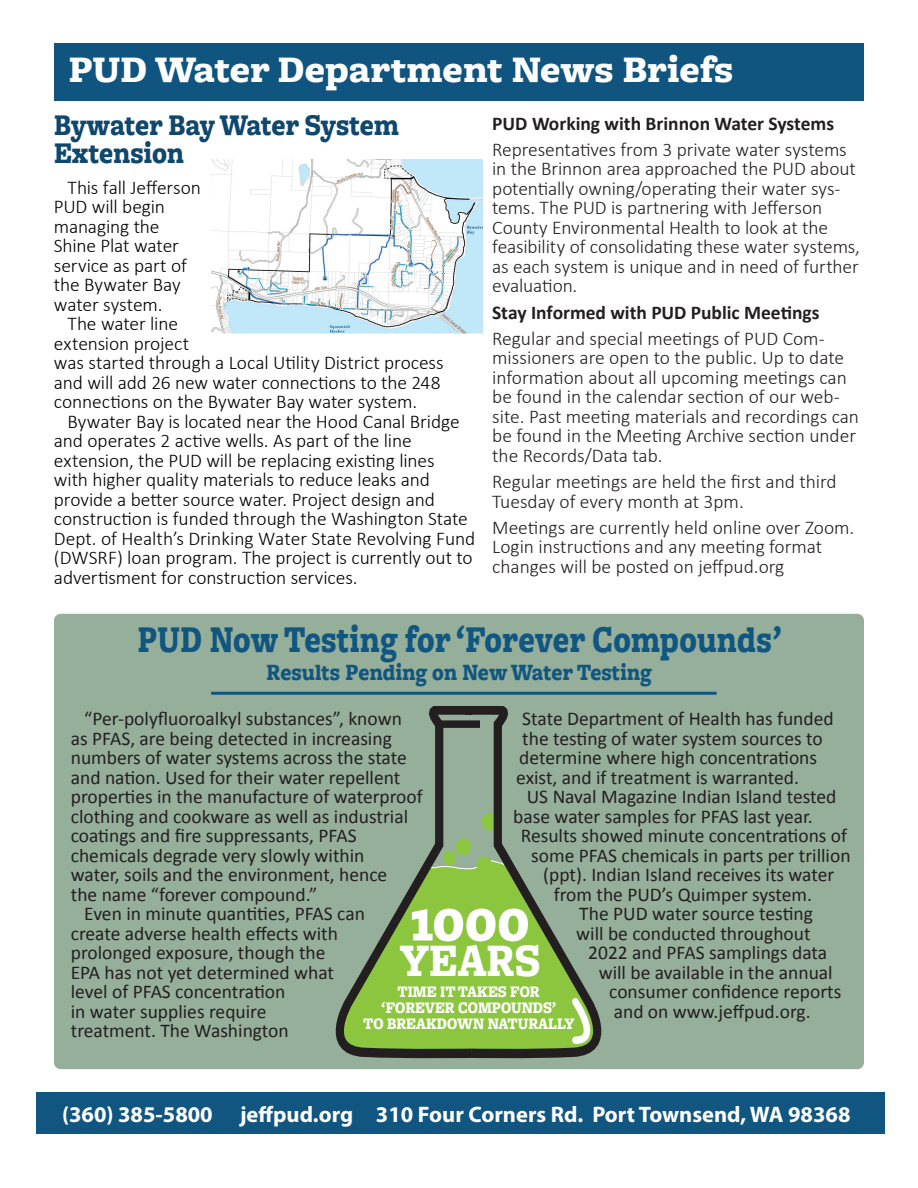
<style>
.page{position:relative;width:918px;height:1188px;background:#fff}
.page>*{position:absolute;margin:0;border:0;box-sizing:border-box;transform-origin:0 0}
.t1{font:900 64.35px "Freight Macro Pro";color:#fff;scale:.88 1}
.t2{font:900 48.45px "Freight Macro Pro";color:#fff;scale:.88 1}
.t3{font:900 39.3px "Freight Macro Pro";letter-spacing:.01em;color:#115681;scale:.8 1}
.t4{font:900 39px "Freight Macro Pro";color:#fff}
.t5{font:900 31.35px/28.5px "Freight Macro Pro";color:#0f476d;scale:.86 1}
.t6{font:900 24.3px "Freight Macro Pro";letter-spacing:.005em;color:#115681;scale:.86 1}
.t7{font:700 22.5px "Myriad Pro";color:#fff}
.t8{font:19.5px "Calibri";color:#231f20}
.t9{font:300 19.5px/19.5px "Calibri";color:#231f20}
.t10{font:300 19.5px/19.5px "Calibri";letter-spacing:-.005em;color:#000}
.t11{font:700 19.5px "Calibri";color:#231f20}
.t12{font:900 16.8px/15.9px "Freight Macro Pro";color:#fff;text-align:center;scale:.88 1}
</style>
<div class="page">
<div style="left:36px;top:1093px;width:849px;height:41px;background:#115681"></div>
<div style="left:54px;top:43px;width:810px;height:57px;background:#0f557f"></div>
<div style="left:54px;top:614px;width:810px;height:455px;background:#96af9a;border-radius:7px"></div>
<svg style="left:335px;top:706px;width:262px;height:353px"></svg>
<svg style="left:569px;top:994px;width:33px;height:53px;background:#879f6a"></svg>
<div style="left:439px;top:721px;width:41px;height:7px;background:#231f20"></div>
<div style="left:443px;top:851px;width:13px;height:14px;background:#8bc63e;border-radius:50%"></div>
<div style="left:456px;top:838px;width:15px;height:18px;background:#8bc63e;border-radius:50%"></div>
<div style="left:477px;top:856px;width:15px;height:18px;background:#8bc63e;border-radius:50%"></div>
<hr style="left:211px;top:692px;width:506px;height:3px;background:#115681">
<img style="left:211px;top:159px;width:271px;height:175px">
<h3 class="t4" style="left:69px;top:43px;width:666px">PUD Water Department News Briefs</h3>
<h3 class="t5" style="left:54px;top:110px;width:403px">Bywater Bay Water System<br>Extension</h3>
<p class="t10" style="left:54px;top:177px;width:149px;text-indent:13px">This fall Jefferson<br>PUD will begin managing the<br>Shine Plat water service as part of the Bywater Bay water system.</p>
<p class="t10" style="left:54px;top:314px;width:391px;text-indent:13px">The water line<br>extension project<br>was started through a Local Utility District process and will add 26 new water connections to the 248 connections on the Bywater Bay water system.</p>
<p class="t10" style="left:54px;top:411px;width:423px;text-indent:13px">Bywater Bay is located near the Hood Canal Bridge and operates 2 active wells. As part of the line extension, the PUD will be replacing existing lines<br>with higher quality materials to reduce leaks and provide a better source water. Project design and construction is funded through the Washington State Dept. of Health’s Drinking Water State Revolving Fund (DWSRF) loan program. The project is currently out to advertisment for construction services.</p>
<p class="t11" style="left:492px;top:109px;width:343px">PUD Working with Brinnon Water Systems</p>
<p class="t9" style="left:492px;top:140px;width:369px">Representatives from 3 private water systems in the Brinnon area approached the PUD about potentially owning/operating their water sys&shy;tems. The PUD is partnering with Jefferson County Environmental Health to look at the feasibility of consolidating these water systems, as each system is unique and in need of further evaluation.</p>
<p class="t11" style="left:492px;top:298px;width:329px">Stay Informed with PUD Public Meetings</p>
<p class="t9" style="left:492px;top:329px;width:368px">Regular and special meetings of PUD Com&shy;missioners are open to the public. Up to date information about all upcoming meetings can be found in the calendar section of our web&shy;site. Past meeting materials and recordings can be found in the Meeting Archive section under the Records/Data tab.</p>
<p class="t9" style="left:492px;top:472px;width:346px">Regular meetings are held the first and third<br>Tuesday of every month at 3pm.</p>
<p class="t9" style="left:492px;top:518px;width:364px">Meetings are currently held online over Zoom.<br>Login instructions and any meeting format changes will be posted on jeffpud.org</p>
<h3 class="t3" style="left:138px;top:612px;width:806px">PUD Now Testing for ‘Forever Compounds’</h3>
<p class="t6" style="left:266px;top:655px;width:449px">Results Pending on New Water Testing</p>
<p class="t8" style="left:84px;top:705px;width:319px">“Per-polyfluoroalkyl substances”, known</p>
<p class="t8" style="left:71px;top:725px;width:323px">as PFAS, are being detected in increasing</p>
<p class="t8" style="left:71px;top:744px;width:338px">numbers of water systems across the state</p>
<p class="t8" style="left:71px;top:764px;width:331px">and nation. Used for their water repellent</p>
<p class="t8" style="left:71px;top:783px;width:353px">properties in the manufacture of waterproof</p>
<p class="t8" style="left:71px;top:803px;width:339px">clothing and cookware as well as industrial</p>
<p class="t8" style="left:71px;top:822px;width:287px">coatings and fire suppressants, PFAS</p>
<p class="t8" style="left:71px;top:842px;width:295px">chemicals degrade very slowly within</p>
<p class="t8" style="left:71px;top:861px;width:318px">water, soils and the environment, hence</p>
<p class="t8" style="left:71px;top:881px;width:248px">the name “forever compound.”</p>
<p class="t8" style="left:84px;top:900px;width:282px">Even in minute quantities, PFAS can</p>
<p class="t8" style="left:71px;top:920px;width:269px">create adverse health effects with</p>
<p class="t8" style="left:71px;top:939px;width:256px">prolonged exposure, though the</p>
<p class="t8" style="left:71px;top:959px;width:265px">EPA has not yet determined what</p>
<p class="t8" style="left:71px;top:978px;width:216px">level of PFAS concentration</p>
<p class="t8" style="left:71px;top:998px;width:197px">in water supplies require</p>
<p class="t8" style="left:71px;top:1017px;width:219px">treatment. The Washington</p>
<p class="t8" style="left:522px;top:705px;width:313px">State Department of Health has funded</p>
<p class="t8" style="left:522px;top:725px;width:302px">the testing of water system sources to</p>
<p class="t8" style="left:519px;top:744px;width:299px">determine where high concentrations</p>
<p class="t8" style="left:516px;top:764px;width:284px">exist, and if treatment is warranted.</p>
<p class="t8" style="left:527px;top:783px;width:311px">US Naval Magazine Indian Island tested</p>
<p class="t8" style="left:513px;top:803px;width:301px">base water samples for PFAS last year.</p>
<p class="t8" style="left:521px;top:822px;width:328px">Results showed minute concentrations of</p>
<p class="t8" style="left:531px;top:842px;width:321px">some PFAS chemicals in parts per trillion</p>
<p class="t8" style="left:543px;top:861px;width:293px">(ppt). Indian Island receives its water</p>
<p class="t8" style="left:554px;top:881px;width:260px">from the PUD’s Quimper system.</p>
<p class="t8" style="left:579px;top:900px;width:235px">The PUD water source testing</p>
<p class="t8" style="left:576px;top:920px;width:236px">will be conducted throughout</p>
<p class="t8" style="left:588px;top:939px;width:241px">2022 and PFAS samplings data</p>
<p class="t8" style="left:599px;top:959px;width:235px">will be available in the annual</p>
<p class="t8" style="left:609px;top:978px;width:234px">consumer confidence reports</p>
<p class="t8" style="left:614px;top:998px;width:198px">and on www.jeffpud.org.</p>
<h1 class="t1" style="left:411px;top:875px;width:137px">1000</h1>
<h2 class="t2" style="left:400px;top:926px;width:161px">YEARS</h2>
<p class="t12" style="left:363px;top:983px;width:242px">TIME IT TAKES FOR ‘FOREVER COMPOUNDS’<br>TO BREAKDOWN NATURALLY</p>
<p class="t7" style="left:62px;top:1100px;width:790px">(360) 385-5800 jeffpud.org 310 Four Corners Rd. Port Townsend, WA 98368</p>
</div>
